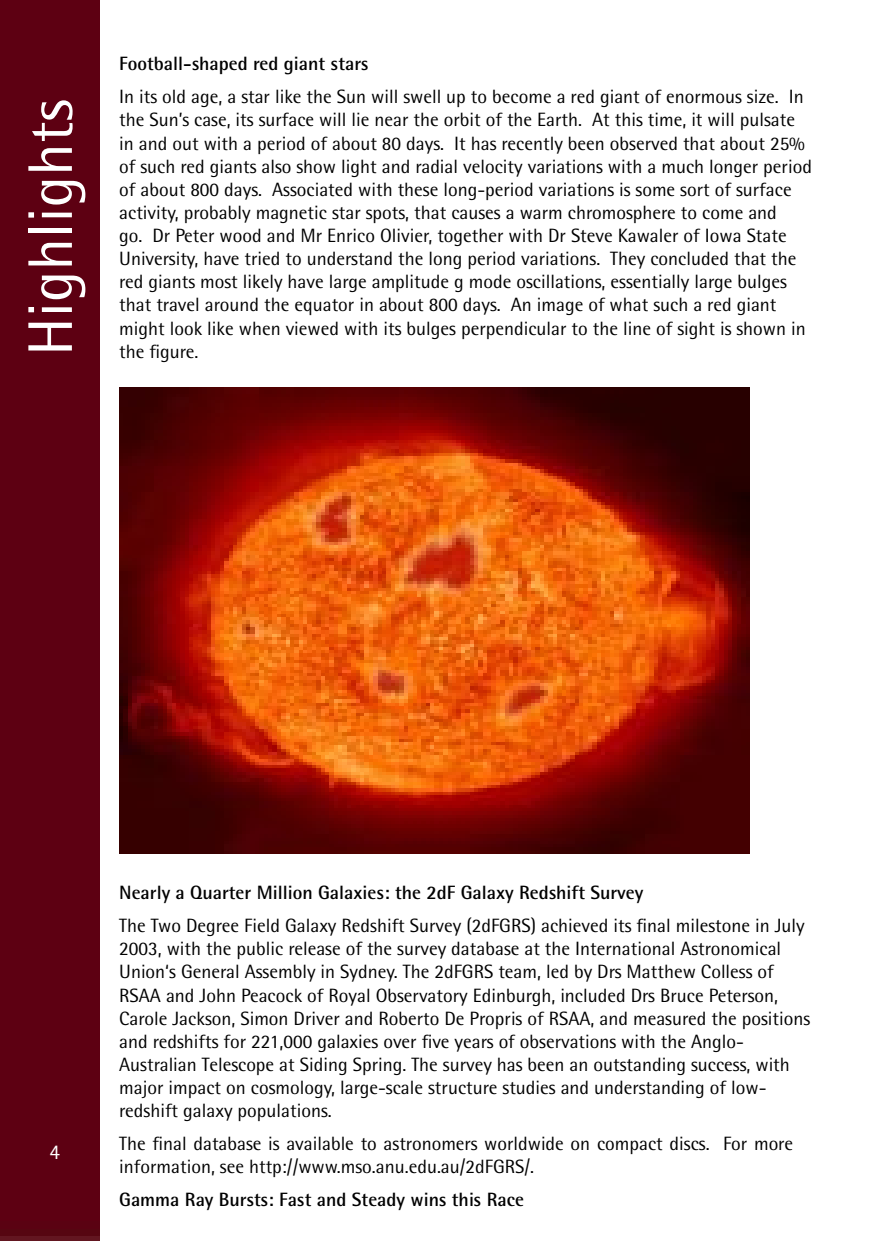
<style>
.page{position:relative;width:874px;height:1241px;background:#fff}
.page>*{position:absolute;margin:0;border:0;box-sizing:border-box;transform-origin:0 0}
.t1{font:63px "Rotis Semi Sans";color:#fff}
.t2{font:21px "Rotis Semi Sans";color:#fff}
.t3{font:19.25px/23.1px "Rotis Semi Sans";color:#000}
.t4{font:700 19.25px "Rotis Semi Sans";color:#000}
</style>
<div class="page">
<div style="left:0;top:0;width:99px;height:1240px;background:#5d0012"></div>
<img style="left:119px;top:387px;width:630px;height:466px">
<h1 class="t1" style="left:13px;top:356px;width:258px;rotate:-90deg">Highlights</h1>
<p class="t4" style="left:119px;top:52px;width:251px">Football-shaped red giant stars</p>
<p class="t3" style="left:119px;top:85px;width:694px">In its old age, a star like the Sun will swell up to become a red giant of enormous size. In the Sun’s case, its surface will lie near the orbit of the Earth. At this time, it will pulsate in and out with a period of about 80 days. It has recently been observed that about 25% of such red giants also show light and radial velocity variations with a much longer period of about 800 days. Associated with these long-period variations is some sort of surface activity, probably magnetic star spots, that causes a warm chromosphere to come and<br>go. Dr Peter wood and Mr Enrico Olivier, together with Dr Steve Kawaler of Iowa State University, have tried to understand the long period variations. They concluded that the red giants most likely have large amplitude g mode oscillations, essentially large bulges that travel around the equator in about 800 days. An image of what such a red giant might look like when viewed with its bulges perpendicular to the line of sight is shown in the figure.</p>
<p class="t2" style="left:49px;top:1139px;width:12px">4</p>
<p class="t4" style="left:119px;top:880px;width:525px">Nearly a Quarter Million Galaxies: the 2dF Galaxy Redshift Survey</p>
<p class="t3" style="left:119px;top:913px;width:692px">The Two Degree Field Galaxy Redshift Survey (2dFGRS) achieved its final milestone in July 2003, with the public release of the survey database at the International Astronomical Union‘s General Assembly in Sydney. The 2dFGRS team, led by Drs Matthew Colless of RSAA and John Peacock of Royal Observatory Edinburgh, included Drs Bruce Peterson, Carole Jackson, Simon Driver and Roberto De Propris of RSAA, and measured the positions and redshifts for 221,000 galaxies over five years of observations with the Anglo-Australian Telescope at Siding Spring. The survey has been an outstanding success, with major impact on cosmology, large-scale structure studies and understanding of low&shy;redshift galaxy populations.</p>
<p class="t3" style="left:119px;top:1131px;width:675px">The final database is available to astronomers worldwide on compact discs. For more information, see http://www.mso.anu.edu.au/2dFGRS/.</p>
<p class="t4" style="left:119px;top:1187px;width:406px">Gamma Ray Bursts: Fast and Steady wins this Race</p>
</div>
